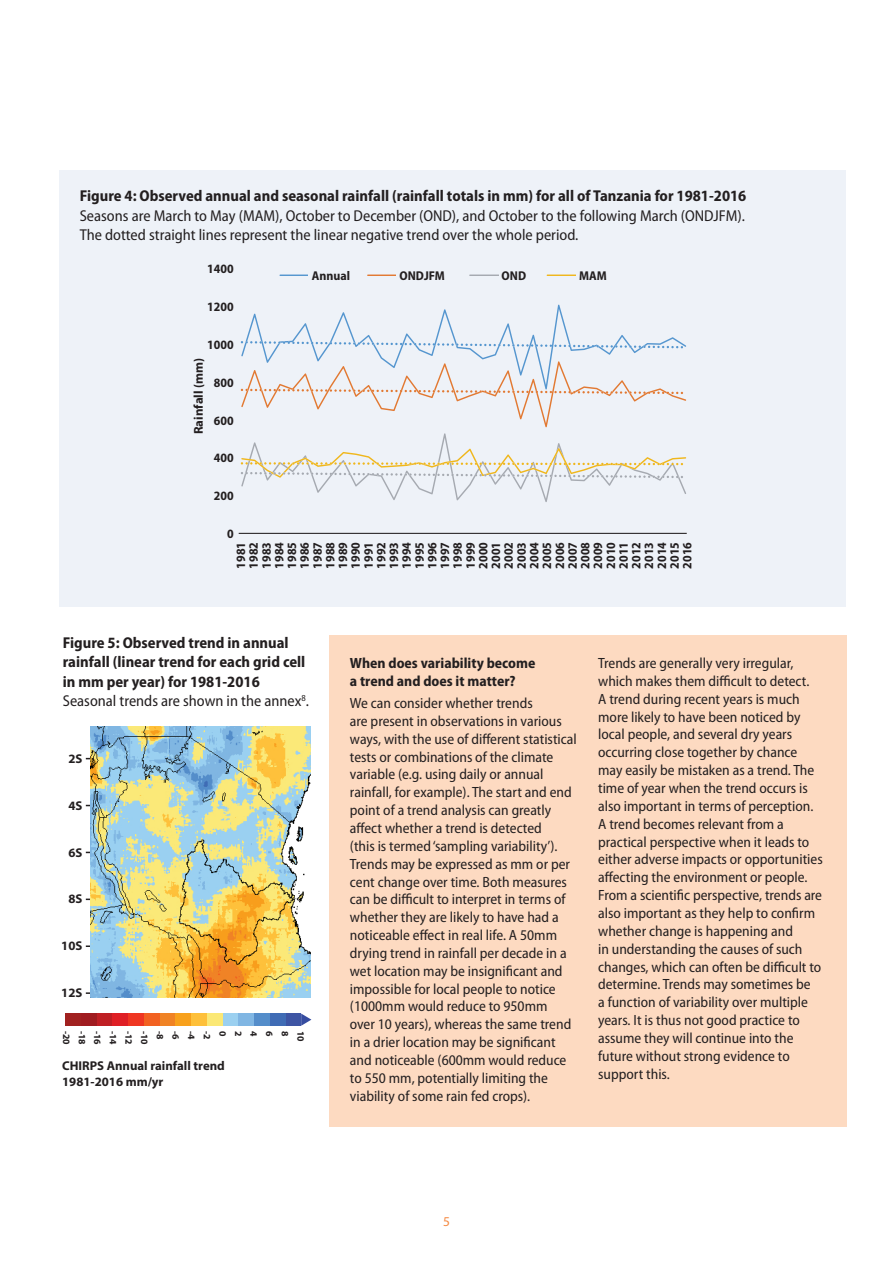
<style>
.page{position:relative;width:893px;height:1263px;background:#fff}
.page>*{position:absolute;margin:0;border:0;box-sizing:border-box;transform-origin:0 0}
.t1{font:700 semi-condensed 15.75px/19.5px "Myriad Pro";color:#231f20}
.t2{font:semi-condensed 15.75px/19.5px "Myriad Pro";color:#231f20}
.t3{font:semi-condensed 14.85px/17.9px "Myriad Pro";color:#231f20}
.t4{font:700 semi-condensed 14.85px/17.9px "Myriad Pro";color:#231f20}
.t5{font:13.5px "Times New Roman";color:#1e1b1f}
.t6{font:13.5px "Myriad Pro";color:#f58a43}
.t7{font:700 semi-condensed 12.75px/12.8px "Myriad Pro";color:#231f20;text-align:justify}
.t8{font:700 12.75px/16px "Myriad Pro";color:#231f20}
.t9{font:700 9.75px "Myriad Pro";color:#231f20}
.s1{font-weight:400}
</style>
<div class="page">
<div style="left:60px;top:170px;width:786px;height:437px;background:#eef2f8"></div>
<svg style="left:241px;top:305px;width:445px;height:122px"></svg>
<svg style="left:241px;top:433px;width:445px;height:69px"></svg>
<svg style="left:279px;top:274px;width:297px;height:2px"></svg>
<hr style="left:279px;top:275px;width:31px;height:1px;background:#5596cf">
<hr style="left:367px;top:275px;width:30px;height:1px;background:#e27932">
<hr style="left:469px;top:275px;width:30px;height:1px;background:#a6aab1">
<hr style="left:547px;top:275px;width:30px;height:1px;background:#f0b71c">
<hr style="left:239px;top:533px;width:448px;height:1px;background:#231f20">
<div style="left:309px;top:269px;width:52px;height:13px;background:#eef2f8"></div>
<div style="left:396px;top:269px;width:59px;height:13px;background:#eef2f8"></div>
<div style="left:499px;top:269px;width:38px;height:13px;background:#eef2f8"></div>
<div style="left:576px;top:269px;width:41px;height:13px;background:#eef2f8"></div>
<div style="left:329px;top:636px;width:517px;height:491px;background:#fddac1"></div>
<div style="left:65px;top:1013px;width:16px;height:13px;background:#a12120"></div>
<div style="left:128px;top:1013px;width:16px;height:13px;background:#ef3622"></div>
<div style="left:191px;top:1013px;width:16px;height:13px;background:#fec03a"></div>
<div style="left:254px;top:1013px;width:16px;height:13px;background:#548dca"></div>
<div style="left:97px;top:1013px;width:15px;height:13px;background:#bf1f24"></div>
<div style="left:160px;top:1013px;width:15px;height:13px;background:#f08325"></div>
<div style="left:222px;top:1013px;width:16px;height:13px;background:#9bd0f0"></div>
<div style="left:285px;top:1013px;width:16px;height:13px;background:#3e55a4"></div>
<div style="left:81px;top:1013px;width:16px;height:13px;background:#a01c20"></div>
<div style="left:144px;top:1013px;width:16px;height:13px;background:#f26121"></div>
<div style="left:207px;top:1013px;width:15px;height:13px;background:#fbe875"></div>
<div style="left:270px;top:1013px;width:15px;height:13px;background:#406cb5"></div>
<div style="left:112px;top:1013px;width:16px;height:13px;background:#df1f25"></div>
<div style="left:175px;top:1013px;width:16px;height:13px;background:#f8a11c"></div>
<div style="left:238px;top:1013px;width:16px;height:13px;background:#80b6e3"></div>
<svg style="left:301px;top:1013px;width:10px;height:13px"></svg>
<img style="left:90px;top:727px;width:221px;height:270px">
<p class="t1" style="left:80px;top:186px;width:668px">Figure 4: Observed annual and seasonal rainfall (rainfall totals in mm) for all of Tanzania for 1981-2016</p>
<p class="t2" style="left:80px;top:206px;width:667px">Seasons are March to May (MAM), October to December (OND), and October to the following March (ONDJFM).<br>The dotted straight lines represent the linear negative trend over the whole period.</p>
<p class="t5" style="left:312px;top:266px;width:41px">Annual</p>
<p class="t5" style="left:400px;top:266px;width:55px">ONDJFM</p>
<p class="t5" style="left:502px;top:266px;width:31px">OND</p>
<p class="t5" style="left:579px;top:266px;width:35px">MAM</p>
<p class="t7" style="left:207px;top:262px;width:28px">1400</p>
<p class="t7" style="left:207px;top:300px;width:28px">1200</p>
<p class="t7" style="left:207px;top:338px;width:28px">1000</p>
<p class="t7" style="left:312px;top:268px;width:40px">Annual</p>
<p class="t7" style="left:399px;top:268px;width:47px">ONDJFM</p>
<p class="t7" style="left:502px;top:268px;width:26px">OND</p>
<p class="t7" style="left:579px;top:268px;width:29px">MAM</p>
<p class="t8" style="left:190px;top:434px;width:78px;rotate:-90deg">Rainfall (mm)</p>
<p class="t7" style="left:214px;top:376px;width:21px">800</p>
<p class="t7" style="left:214px;top:414px;width:21px">600</p>
<p class="t7" style="left:214px;top:451px;width:21px">400</p>
<p class="t7" style="left:214px;top:489px;width:21px">200</p>
<p class="t7" style="left:227px;top:527px;width:8px">0</p>
<p class="t7" style="left:234px;top:569px;width:28px;rotate:-90deg">1981<br>1982<br>1983<br>1984<br>1985<br>1986<br>1987<br>1988<br>1989<br>1990<br>1991<br>1992<br>1993<br>1994<br>1995<br>1996<br>1997<br>1998<br>1999<br>2000<br>2001<br>2002<br>2003<br>2004<br>2005<br>2006<br>2007<br>2008<br>2009<br>2010<br>2011<br>2012<br>2013<br>2014<br>2015<br>2016</p>
<p class="t1" style="left:63px;top:632px;width:248px">Figure 5: Observed trend in annual rainfall (linear trend for each grid cell in mm per year) for 1981-2016<br><span class="s1">Seasonal trends are shown in the annex</span><sup>8</sup><span class="s1">.</span></p>
<p class="t8" style="left:68px;top:750px;width:16px">2S</p>
<p class="t8" style="left:68px;top:797px;width:16px">4S</p>
<p class="t8" style="left:68px;top:844px;width:16px">6S</p>
<p class="t8" style="left:68px;top:891px;width:16px">8S</p>
<p class="t8" style="left:61px;top:937px;width:23px">10S</p>
<p class="t8" style="left:61px;top:984px;width:23px">12S</p>
<p class="t9" style="left:73px;top:1030px;width:15px;rotate:90deg">-20</p>
<p class="t9" style="left:88px;top:1030px;width:15px;rotate:90deg">-18</p>
<p class="t9" style="left:104px;top:1030px;width:15px;rotate:90deg">-16</p>
<p class="t9" style="left:120px;top:1030px;width:15px;rotate:90deg">-14</p>
<p class="t9" style="left:135px;top:1030px;width:15px;rotate:90deg">-12</p>
<p class="t9" style="left:151px;top:1030px;width:15px;rotate:90deg">-10</p>
<p class="t9" style="left:166px;top:1030px;width:10px;rotate:90deg">-8</p>
<p class="t9" style="left:182px;top:1030px;width:10px;rotate:90deg">-6</p>
<p class="t9" style="left:198px;top:1030px;width:10px;rotate:90deg">-4</p>
<p class="t9" style="left:213px;top:1030px;width:10px;rotate:90deg">-2</p>
<p class="t9" style="left:229px;top:1030px;width:7px;rotate:90deg">0</p>
<p class="t9" style="left:245px;top:1030px;width:7px;rotate:90deg">2</p>
<p class="t9" style="left:260px;top:1030px;width:7px;rotate:90deg">4</p>
<p class="t9" style="left:276px;top:1030px;width:7px;rotate:90deg">6</p>
<p class="t9" style="left:292px;top:1030px;width:7px;rotate:90deg">8</p>
<p class="t9" style="left:307px;top:1030px;width:12px;rotate:90deg">10</p>
<p class="t8" style="left:62px;top:1057px;width:164px">CHIRPS Annual rainfall trend<br>1981-2016 mm/yr</p>
<p class="t4" style="left:350px;top:654px;width:187px">When does variability become a trend and does it matter?</p>
<p class="t3" style="left:350px;top:694px;width:228px">We can consider whether trends<br>are present in observations in various ways, with the use of different statistical tests or combinations of the climate variable (e.g. using daily or annual rainfall, for example). The start and end point of a trend analysis can greatly affect whether a trend is detected<br>(this is termed ‘sampling variability’).<br>Trends may be expressed as mm or per cent change over time. Both measures can be difficult to interpret in terms of whether they are likely to have had a noticeable effect in real life. A 50mm drying trend in rainfall per decade in a wet location may be insignificant and impossible for local people to notice (1000mm would reduce to 950mm<br>over 10 years), whereas the same trend in a drier location may be significant and noticeable (600mm would reduce to 550 mm, potentially limiting the viability of some rain fed crops).</p>
<p class="t3" style="left:598px;top:654px;width:226px">Trends are generally very irregular, which makes them difficult to detect.<br>A trend during recent years is much more likely to have been noticed by local people, and several dry years occurring close together by chance may easily be mistaken as a trend. The time of year when the trend occurs is also important in terms of perception.<br>A trend becomes relevant from a practical perspective when it leads to either adverse impacts or opportunities affecting the environment or people.<br>From a scientific perspective, trends are also important as they help to confirm whether change is happening and<br>in understanding the causes of such changes, which can often be difficult to determine. Trends may sometimes be<br>a function of variability over multiple years. It is thus not good practice to assume they will continue into the future without strong evidence to support this.</p>
<p class="t6" style="left:443px;top:1213px;width:8px">5</p>
</div>
